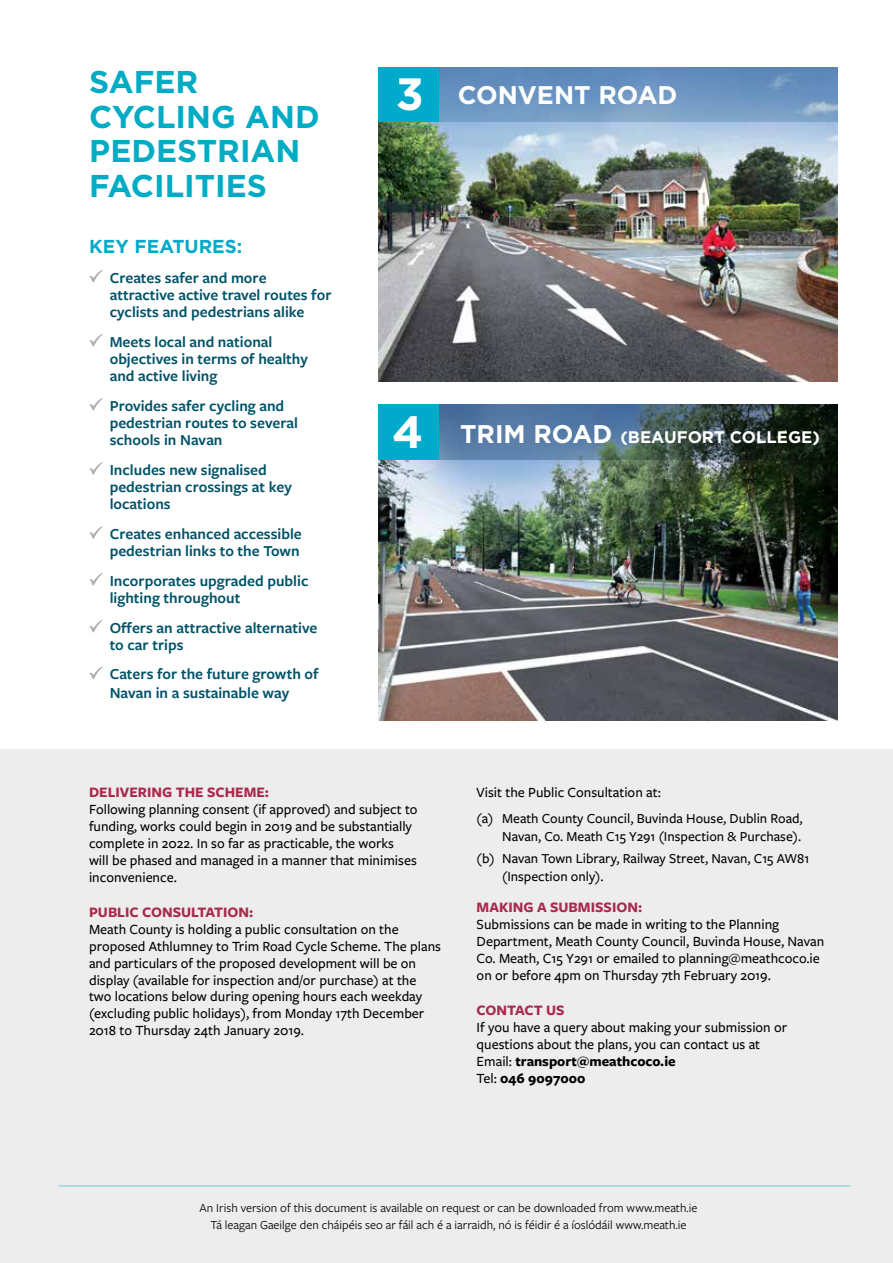
<style>
.page{position:relative;width:893px;height:1263px;background:#fff}
.page>*{position:absolute;margin:0;border:0;box-sizing:border-box;transform-origin:0 0}
.t1{font:700 31.5px/34.5px "Gotham";color:#00acc4}
.t2{font:700 25.5px "Gotham";color:#fff}
.t3{font:700 18.75px "Gotham";color:#00aaca}
.t4{font:700 16.8px "Gotham";color:#fff}
.t5{font:600 15.9px/17.2px "Freight Sans Pro";color:#005369}
.t6{font:700 15px "Freight Sans Pro";color:#a92a4d}
.t7{font:500 14.55px/17px "Freight Sans Pro";color:#000}
.t8{font:500 14.25px/18px "Freight Sans Pro";color:#000;text-align:right}
.t9{font:12.75px/16.5px "Freight Sans Pro";color:#000;text-align:center}
.s1{font-size:45.15px}
.s2{font-size:25.5px}
.s3{font-weight:700}
</style>
<div class="page">
<div style="left:0;top:750px;width:893px;height:513px;background:#ededee"></div>
<img style="left:378px;top:122px;width:460px;height:259px">
<img style="left:378px;top:459px;width:460px;height:261px">
<svg style="left:89px;top:270px;width:14px;height:13px"></svg>
<svg style="left:89px;top:334px;width:14px;height:13px"></svg>
<svg style="left:89px;top:398px;width:14px;height:13px"></svg>
<svg style="left:89px;top:462px;width:14px;height:13px"></svg>
<svg style="left:89px;top:526px;width:14px;height:13px"></svg>
<svg style="left:89px;top:573px;width:14px;height:13px"></svg>
<svg style="left:89px;top:620px;width:14px;height:13px"></svg>
<svg style="left:89px;top:666px;width:14px;height:13px"></svg>
<div style="left:439px;top:67px;width:399px;height:55px;background:linear-gradient(to bottom,#5985b8,#80a6c9)"></div>
<div style="left:378px;top:67px;width:61px;height:55px;background:#00aaca"></div>
<svg style="left:439px;top:404px;width:399px;height:55px;background:#415b6c"></svg>
<div style="left:378px;top:404px;width:61px;height:55px;background:#00aaca"></div>
<hr style="left:58px;top:1185px;width:792px;height:1px;background:#77cdd6">
<h1 class="t1" style="left:89px;top:65px;width:232px">SAFER<br>CYCLING AND<br>PEDESTRIAN<br>FACILITIES</h1>
<h2 class="t2" style="left:396px;top:78px;width:283px"><span class="s1">3</span> CONVENT ROAD</h2>
<p class="t3" style="left:89px;top:234px;width:155px">KEY FEATURES:</p>
<p class="t5" style="left:110px;top:268px;width:223px">Creates safer and more attractive active travel routes for cyclists and pedestrians alike</p>
<p class="t5" style="left:110px;top:332px;width:200px">Meets local and national objectives in terms of healthy and active living</p>
<p class="t5" style="left:110px;top:396px;width:190px">Provides safer cycling and pedestrian routes to several schools in Navan</p>
<p class="t5" style="left:110px;top:460px;width:184px">Includes new signalised pedestrian crossings at key locations</p>
<p class="t5" style="left:110px;top:525px;width:194px">Creates enhanced accessible pedestrian links to the Town</p>
<p class="t5" style="left:110px;top:571px;width:200px">Incorporates upgraded public lighting throughout</p>
<p class="t5" style="left:110px;top:618px;width:209px">Offers an attractive alternative to car trips</p>
<p class="t5" style="left:110px;top:664px;width:210px;line-height:18.8px">Caters for the future growth of<br>Navan in a sustainable way</p>
<p class="t4" style="left:392px;top:425px;width:429px"><span class="s1">4</span> <span class="s2">TRIM ROAD</span> (BEAUFORT COLLEGE)</p>
<p class="t6" style="left:89px;top:782px;width:182px">DELIVERING THE SCHEME:</p>
<p class="t7" style="left:89px;top:800px;width:330px">Following planning consent (if approved) and subject to funding, works could begin in 2019 and be substantially complete in 2022. In so far as practicable, the works<br>will be phased and managed in a manner that minimises inconvenience.</p>
<p class="t6" style="left:89px;top:901px;width:166px">PUBLIC CONSULTATION:</p>
<p class="t7" style="left:89px;top:920px;width:353px">Meath County is holding a public consultation on the proposed Athlumney to Trim Road Cycle Scheme. The plans and particulars of the proposed development will be on display (available for inspection and/or purchase) at the two locations below during opening hours each weekday (excluding public holidays), from Monday 17th December 2018 to Thursday 24th January 2019.</p>
<p class="t7" style="left:477px;top:783px;width:186px">Visit the Public Consultation at:</p>
<p class="t8" style="left:477px;top:809px;width:328px">(a) Meath County Council, Buvinda House, Dublin Road,<br>Navan, Co. Meath C15 Y291 (Inspection &amp; Purchase).</p>
<p class="t8" style="left:502px;top:849px;width:309px;text-align:left;text-indent:-26px">(b) Navan Town Library, Railway Street, Navan, C15 AW81 (Inspection only).</p>
<p class="t6" style="left:477px;top:897px;width:167px">MAKING A SUBMISSION:</p>
<p class="t7" style="left:477px;top:915px;width:349px">Submissions can be made in writing to the Planning Department, Meath County Council, Buvinda House, Navan Co. Meath, C15 Y291 or emailed to planning@meathcoco.ie on or before 4pm on Thursday 7th February 2019.</p>
<p class="t6" style="left:477px;top:1000px;width:90px">CONTACT US</p>
<p class="t7" style="left:477px;top:1018px;width:312px">If you have a query about making your submission or questions about the plans, you can contact us at Email: <span class="s3">transport@meathcoco.ie<br></span>Tel: <span class="s3">046 9097000</span></p>
<p class="t9" style="left:200px;top:1199px;width:499px">An Irish version of this document is available on request or can be downloaded from www.meath.ie<br>Tá leagan Gaeilge den cháipéis seo ar fáil ach é a iarraidh, nó is féidir é a íoslódáil www.meath.ie</p>
</div>
